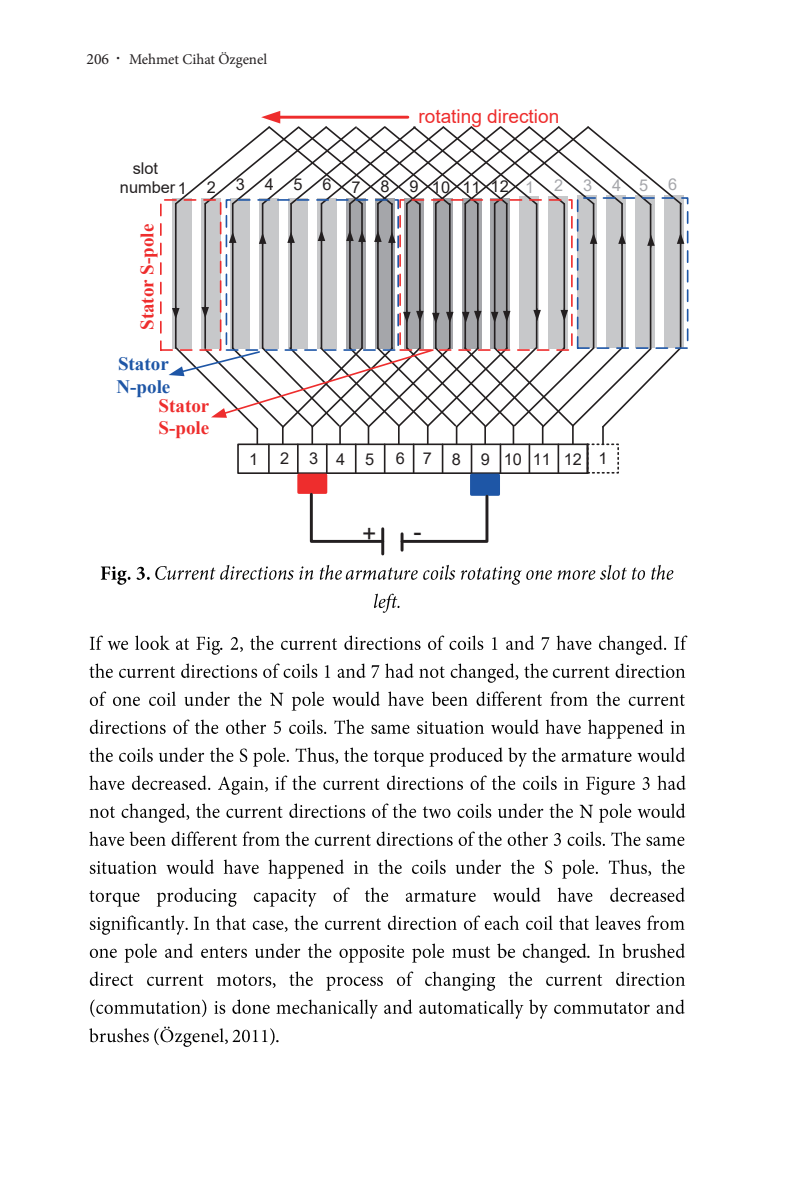
<style>
.page{position:relative;width:794px;height:1191px;background:#fff}
.page>*{position:absolute;margin:0;border:0;box-sizing:border-box;transform-origin:0 0}
.t1{font:24.5px "ARIAL";color:#231f20}
.t2{font:700 19.07px/22.8px "TIMES NEW ROMAN";color:#ee2d2d}
.t3{font:19.07px "ARIAL";color:#ee2d2d}
.t4{font:700 19.07px/22.8px "TIMES NEW ROMAN";color:#1e56a6}
.t5{font:16.28px "ARIAL";color:#231f20}
.t6{font:16.28px "ARIAL";letter-spacing:.335em;color:#231f20}
.t7{font:14.88px "Minion Pro";letter-spacing:-.005em;color:#231f20}
.s1{font-size:15.75px}
.s2{color:#a5a6aa}
</style>
<div class="page">
<div style="left:520px;top:196px;width:19px;height:152px;background:#c7c8ca"></div>
<div style="left:172px;top:198px;width:20px;height:150px;background:#c7c8ca"></div>
<div style="left:201px;top:198px;width:20px;height:150px;background:#c7c8ca"></div>
<div style="left:230px;top:198px;width:20px;height:150px;background:#c7c8ca"></div>
<div style="left:259px;top:198px;width:19px;height:150px;background:#c7c8ca"></div>
<div style="left:288px;top:198px;width:19px;height:150px;background:#c7c8ca"></div>
<div style="left:317px;top:198px;width:19px;height:150px;background:#c7c8ca"></div>
<div style="left:346px;top:198px;width:19px;height:150px;background:#a5a6aa"></div>
<div style="left:375px;top:198px;width:19px;height:150px;background:#a5a6aa"></div>
<div style="left:404px;top:198px;width:19px;height:150px;background:#a5a6aa"></div>
<div style="left:433px;top:198px;width:19px;height:150px;background:#a5a6aa"></div>
<div style="left:462px;top:198px;width:19px;height:150px;background:#a5a6aa"></div>
<svg style="left:491px;top:207px;width:19px;height:139px;background:#9b9b9f"></svg>
<hr style="left:175px;top:204px;width:2px;height:144px;background:#231f20">
<hr style="left:204px;top:204px;width:2px;height:144px;background:#231f20">
<hr style="left:232px;top:204px;width:1px;height:144px;background:#231f20">
<hr style="left:262px;top:204px;width:1px;height:144px;background:#231f20">
<hr style="left:290px;top:204px;width:2px;height:144px;background:#231f20">
<hr style="left:321px;top:204px;width:1px;height:144px;background:#231f20">
<hr style="left:349px;top:204px;width:2px;height:144px;background:#231f20">
<hr style="left:377px;top:204px;width:2px;height:144px;background:#231f20">
<hr style="left:406px;top:204px;width:2px;height:144px;background:#231f20">
<hr style="left:435px;top:204px;width:1px;height:144px;background:#231f20">
<hr style="left:464px;top:204px;width:2px;height:144px;background:#231f20">
<hr style="left:494px;top:204px;width:1px;height:144px;background:#231f20">
<hr style="left:361px;top:204px;width:2px;height:144px;background:#231f20">
<hr style="left:391px;top:204px;width:2px;height:144px;background:#231f20">
<hr style="left:419px;top:204px;width:2px;height:144px;background:#231f20">
<hr style="left:449px;top:204px;width:1px;height:144px;background:#231f20">
<hr style="left:477px;top:204px;width:1px;height:144px;background:#231f20">
<hr style="left:506px;top:204px;width:1px;height:144px;background:#231f20">
<hr style="left:536px;top:204px;width:1px;height:144px;background:#231f20">
<div style="left:549px;top:196px;width:19px;height:152px;background:#c7c8ca"></div>
<div style="left:577px;top:196px;width:20px;height:152px;background:#c7c8ca"></div>
<div style="left:606px;top:196px;width:20px;height:152px;background:#c7c8ca"></div>
<div style="left:635px;top:196px;width:20px;height:152px;background:#c7c8ca"></div>
<div style="left:664px;top:196px;width:20px;height:152px;background:#c7c8ca"></div>
<hr style="left:593px;top:204px;width:1px;height:144px;background:#231f20">
<hr style="left:563px;top:204px;width:2px;height:144px;background:#231f20">
<hr style="left:621px;top:204px;width:2px;height:144px;background:#231f20">
<hr style="left:650px;top:204px;width:1px;height:145px;background:#231f20">
<hr style="left:680px;top:204px;width:1px;height:144px;background:#231f20">
<div style="left:237px;top:443px;width:351px;height:31px;border:2px solid #231f20"></div>
<div style="left:299px;top:475px;width:27px;height:17px;background:#ee2d2d"></div>
<div style="left:297px;top:473px;width:30px;height:21px;border:3px solid #ee2d2d"></div>
<div style="left:471px;top:475px;width:27px;height:19px;background:#1e56a6"></div>
<div style="left:470px;top:473px;width:30px;height:23px;border:3px solid #1e56a6"></div>
<hr style="left:381px;top:529px;width:3px;height:25px;background:#231f20">
<hr style="left:400px;top:534px;width:3px;height:16px;background:#231f20">
<svg style="left:400px;top:493px;width:90px;height:51px"></svg>
<svg style="left:308px;top:491px;width:77px;height:53px"></svg>
<div style="left:226px;top:199px;width:173px;height:152px;border:2px dashed #1e56a6"></div>
<div style="left:399px;top:199px;width:173px;height:152px;border:2px dashed #ee2d2d"></div>
<div style="left:577px;top:197px;width:111px;height:152px;border:2px dashed #1e56a6"></div>
<svg style="left:168px;top:346px;width:514px;height:127px"></svg>
<svg style="left:172px;top:307px;width:7px;height:12px"></svg>
<svg style="left:201px;top:306px;width:8px;height:12px"></svg>
<svg style="left:229px;top:232px;width:7px;height:12px"></svg>
<svg style="left:259px;top:233px;width:7px;height:12px"></svg>
<svg style="left:287px;top:232px;width:8px;height:12px"></svg>
<svg style="left:318px;top:230px;width:7px;height:12px"></svg>
<svg style="left:388px;top:232px;width:8px;height:12px"></svg>
<svg style="left:416px;top:310px;width:8px;height:12px"></svg>
<svg style="left:446px;top:310px;width:7px;height:13px"></svg>
<svg style="left:533px;top:309px;width:8px;height:12px"></svg>
<svg style="left:560px;top:309px;width:8px;height:12px"></svg>
<svg style="left:590px;top:233px;width:7px;height:12px"></svg>
<svg style="left:618px;top:233px;width:8px;height:12px"></svg>
<svg style="left:647px;top:234px;width:8px;height:13px"></svg>
<svg style="left:677px;top:233px;width:7px;height:12px"></svg>
<svg style="left:346px;top:230px;width:20px;height:13px"></svg>
<svg style="left:374px;top:231px;width:8px;height:12px"></svg>
<svg style="left:403px;top:310px;width:7px;height:13px"></svg>
<svg style="left:432px;top:311px;width:7px;height:13px"></svg>
<svg style="left:462px;top:310px;width:19px;height:13px"></svg>
<svg style="left:491px;top:310px;width:19px;height:13px"></svg>
<svg style="left:175px;top:111px;width:508px;height:96px"></svg>
<div style="left:160px;top:199px;width:61px;height:152px;border:2px dashed #ee2d2d"></div>
<img style="left:101px;top:566px;width:49px;height:19px">
<img style="left:155px;top:564px;width:191px;height:16px">
<img style="left:346px;top:567px;width:57px;height:13px">
<img style="left:404px;top:564px;width:270px;height:21px">
<img style="left:374px;top:593px;width:26px;height:20px">
<img style="left:89px;top:635px;width:131px;height:20px">
<img style="left:230px;top:635px;width:458px;height:20px">
<img style="left:89px;top:663px;width:464px;height:20px">
<img style="left:553px;top:663px;width:133px;height:15px">
<img style="left:89px;top:691px;width:596px;height:20px">
<img style="left:89px;top:719px;width:597px;height:20px">
<img style="left:89px;top:747px;width:597px;height:20px">
<img style="left:89px;top:775px;width:597px;height:20px">
<img style="left:89px;top:803px;width:597px;height:20px">
<img style="left:89px;top:831px;width:596px;height:15px">
<img style="left:89px;top:859px;width:596px;height:20px">
<img style="left:89px;top:887px;width:596px;height:20px">
<img style="left:89px;top:915px;width:596px;height:20px">
<img style="left:89px;top:943px;width:402px;height:20px">
<img style="left:497px;top:943px;width:19px;height:15px">
<img style="left:522px;top:943px;width:55px;height:20px">
<img style="left:577px;top:943px;width:108px;height:15px">
<img style="left:89px;top:971px;width:597px;height:20px">
<img style="left:90px;top:999px;width:595px;height:20px">
<img style="left:89px;top:1028px;width:60px;height:15px">
<img style="left:154px;top:1026px;width:74px;height:21px">
<img style="left:232px;top:1028px;width:43px;height:17px">
<p class="t7" style="left:86px;top:49px;width:182px"><span class="s1">206</span> <sup>.</sup> Mehmet Cihat Özgenel</p>
<p class="t5" style="left:133px;top:157px;width:27px">slot</p>
<p class="t3" style="left:418px;top:103px;width:142px">rotating direction</p>
<p class="t5" style="left:120px;top:176px;width:558px">number1 2 3 4 5 6 7 8 9101112<span class="s2">1 2 </span><sup>3</sup> <span class="s2">45 </span><sup>6</sup></p>
<p class="t2" style="left:135px;top:330px;width:108px;rotate:-90deg">Stator S-pole</p>
<p class="t4" style="left:116px;top:351px;width:55px">Stator<br>N-pole</p>
<p class="t2" style="left:158px;top:393px;width:52px">Stator<br>S-pole</p>
<p class="t5" style="left:249px;top:447px;width:11px">1</p>
<p class="t5" style="left:280px;top:447px;width:95px">2345</p>
<p class="t6" style="left:396px;top:447px;width:213px">6 7 8 9101112 1</p>
<h1 class="t1" style="left:362px;top:517px;width:16px">+</h1>
<h1 class="t1" style="left:413px;top:514px;width:10px">-</h1>
</div>
